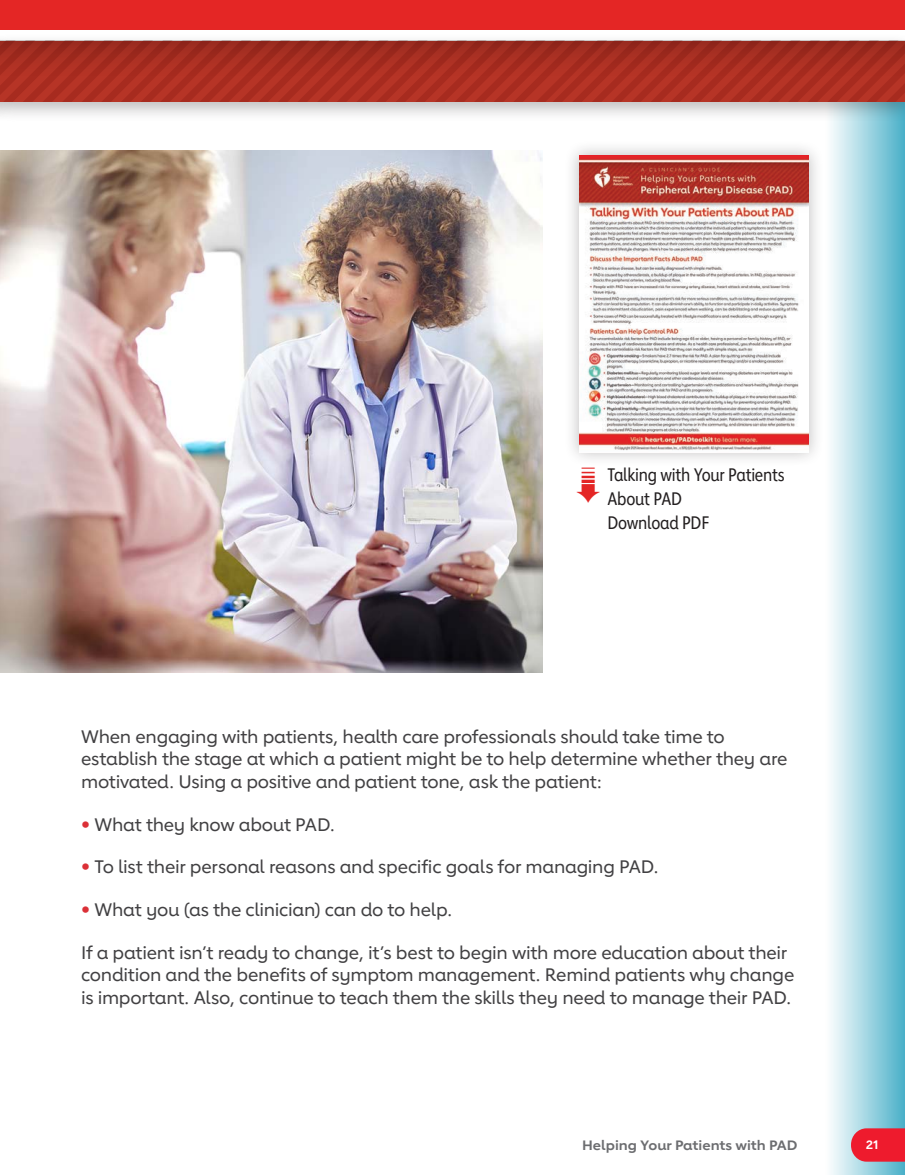
<style>
.page{position:relative;width:905px;height:1175px;background:#fff}
.page>*{position:absolute;margin:0;border:0;box-sizing:border-box;transform-origin:0 0}
.Body_Text{font:500 18px/22.5px "Lub Dub";letter-spacing:-.015em;color:#414042}
.Body_copy{font:18px/24px "Lub Dub Condensed";letter-spacing:-.015em;color:#231f20}
.t1{font:700 13.5px "Lub Dub";color:#6c6d70;scale:1.05 1}
.t2{font:700 12px "Lub Dub";color:#fff;scale:1.05 1}
.s1{font-family:"Helvetica Neue LT Std";font-weight:700;color:#db3037}
</style>
<div class="page">
<div style="left:825px;top:71px;width:79px;height:1103px;background:linear-gradient(to right,#fff,#4db1c9)"></div>
<img style="left:0;top:150px;width:542px;height:522px">
<div style="left:564px;top:140px;width:260px;height:327px;background:#231f20;opacity:.3"></div>
<img style="left:579px;top:155px;width:229px;height:297px">
<svg style="left:851px;top:1128px;width:53px;height:33px;background:#ea2839"></svg>
<div style="left:0;top:32px;width:904px;height:91px;background:#231f20;opacity:.3"></div>
<svg style="left:0;top:41px;width:904px;height:60px;background:#a72d20"></svg>
<div style="left:0;top:0;width:904px;height:30px;background:#e42625"></div>
<p class="Body_copy" style="left:607px;top:462px;width:179px">Talking with Your Patients<br>About PAD</p>
<p class="Body_copy" style="left:607px;top:510px;width:103px">Download PDF</p>
<p class="Body_Text" style="left:81px;top:725px;width:708px">When engaging with patients, health care professionals should take time to establish the stage at which a patient might be to help determine whether they are motivated. Using a positive and patient tone, ask the patient:</p>
<p class="Body_Text" style="left:81px;top:813px;width:255px"><span class="s1">•</span> What they know about PAD.</p>
<p class="Body_Text" style="left:81px;top:855px;width:579px"><span class="s1">•</span> To list their personal reasons and specific goals for managing PAD.</p>
<p class="Body_Text" style="left:81px;top:898px;width:373px"><span class="s1">•</span> What you (as the clinician) can do to help.</p>
<p class="Body_Text" style="left:81px;top:941px;width:715px">If a patient isn’t ready to change, it’s best to begin with more education about their condition and the benefits of symptom management. Remind patients why change is important. Also, continue to teach them the skills they need to manage their PAD.</p>
<p class="t1" style="left:582px;top:1136px;width:206px">Helping Your Patients with PAD</p>
<p class="t2" style="left:865px;top:1137px;width:14px">21</p>
</div>
